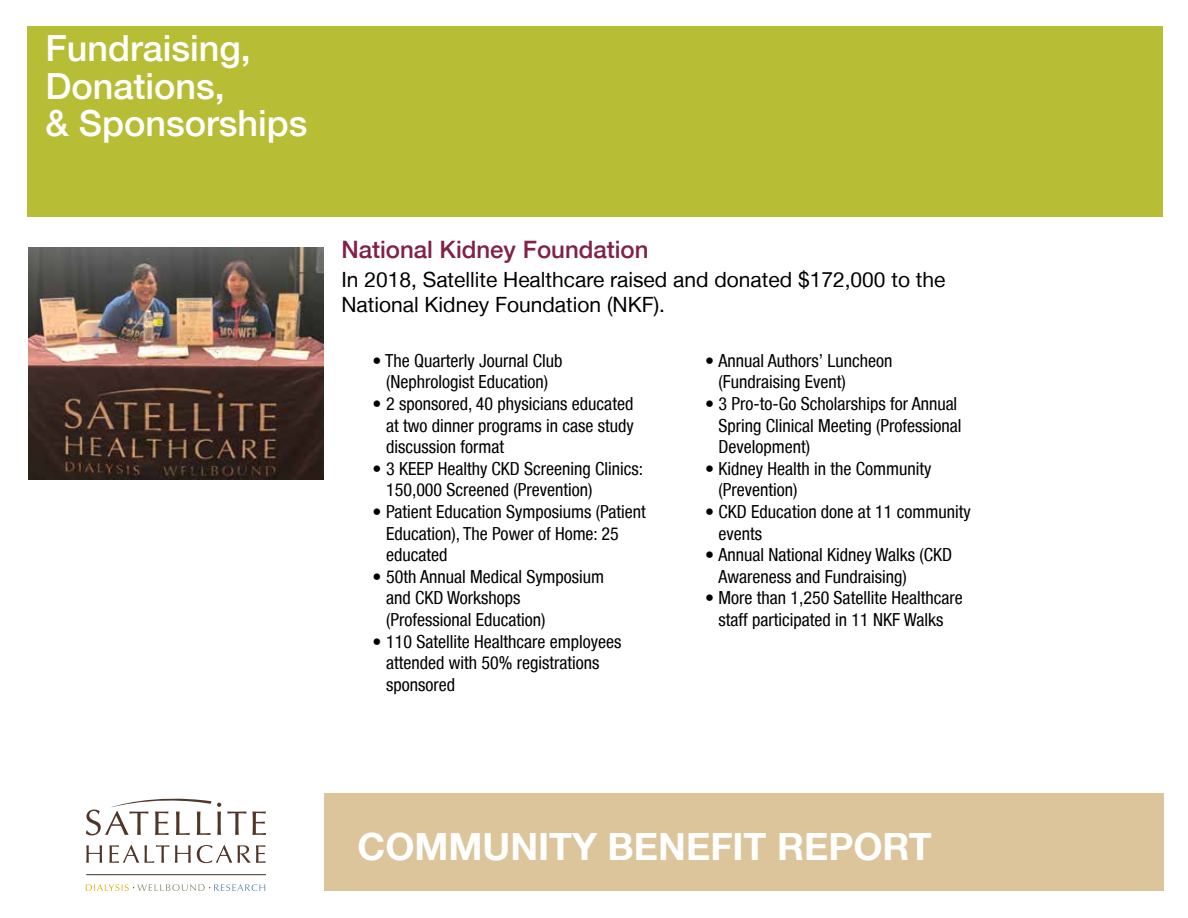
<style>
.page{position:relative;width:1188px;height:918px;background:#fff}
.page>*{position:absolute;margin:0;border:0;box-sizing:border-box;transform-origin:0 0}
.t1{font:700 37.5px "Helvetica Neue LT";color:#fff}
.t2{font:500 36px/37.5px "Helvetica Neue LT";color:#fff}
.t3{font:500 24px "Helvetica Neue LT";color:#812146}
.t4{font:21px/25.2px "Helvetica Neue LT";color:#000}
.t5{font:condensed 18px/21.6px "Helvetica Neue LT";color:#000}
</style>
<div class="page">
<div style="left:324px;top:793px;width:839px;height:98px;background:#dcc59b"></div>
<hr style="left:86px;top:874px;width:180px;height:1px;background:#503629">
<svg style="left:86px;top:845px;width:16px;height:18px"></svg>
<svg style="left:109px;top:845px;width:30px;height:18px"></svg>
<svg style="left:145px;top:845px;width:24px;height:18px"></svg>
<svg style="left:175px;top:845px;width:16px;height:18px"></svg>
<svg style="left:197px;top:845px;width:35px;height:18px"></svg>
<svg style="left:238px;top:845px;width:28px;height:18px"></svg>
<svg style="left:86px;top:798px;width:135px;height:37px"></svg>
<svg style="left:227px;top:811px;width:39px;height:24px"></svg>
<svg style="left:86px;top:884px;width:179px;height:7px"></svg>
<div style="left:28px;top:27px;width:1135px;height:190px;background:#b7bd34"></div>
<img style="left:28px;top:248px;width:296px;height:231px">
<h2 class="t2" style="left:45px;top:29px;width:264px">Fundraising,<br>Donations,<br>&amp; Sponsorships</h2>
<h3 class="t3" style="left:341px;top:235px;width:309px">National Kidney Foundation</h3>
<p class="t4" style="left:341px;top:266px;width:606px">In 2018, Satellite Healthcare raised and donated $172,000 to the<br>National Kidney Foundation (NKF).</p>
<p class="t5" style="left:373px;top:350px;width:191px;text-align:center">• The Quarterly Journal Club (Nephrologist Education)</p>
<p class="t5" style="left:386px;top:393px;width:249px;text-align:justify;text-indent:-14px">• 2 sponsored, 40 physicians educated at two dinner programs in case study discussion format</p>
<p class="t5" style="left:386px;top:458px;width:259px;text-indent:-14px">• 3 KEEP Healthy CKD Screening Clinics:<br>150,000 Screened (Prevention)</p>
<p class="t5" style="left:386px;top:501px;width:261px;text-indent:-14px">• Patient Education Symposiums (Patient<br>Education), The Power of Home: 25 educated</p>
<p class="t5" style="left:386px;top:566px;width:220px;text-indent:-14px">• 50th Annual Medical Symposium and CKD Workshops (Professional Education)</p>
<p class="t5" style="left:386px;top:630px;width:237px;text-indent:-14px">• 110 Satellite Healthcare employees attended with 50% registrations sponsored</p>
<p class="t5" style="left:718px;top:350px;width:175px;text-indent:-14px">• Annual Authors’ Luncheon (Fundraising Event)</p>
<p class="t5" style="left:718px;top:393px;width:244px;text-indent:-14px">• 3 Pro-to-Go Scholarships for Annual<br>Spring Clinical Meeting (Professional<br>Development)</p>
<p class="t5" style="left:718px;top:458px;width:214px;text-indent:-14px">• Kidney Health in the Community (Prevention)</p>
<p class="t5" style="left:718px;top:501px;width:254px;text-indent:-14px">• CKD Education done at 11 community events</p>
<p class="t5" style="left:718px;top:544px;width:235px;text-indent:-14px">• Annual National Kidney Walks (CKD<br>Awareness and Fundraising)</p>
<p class="t5" style="left:705px;top:587px;width:259px;text-align:center">• More than 1,250 Satellite Healthcare staff participated in 11 NKF Walks</p>
<h1 class="t1" style="left:358px;top:824px;width:576px">COMMUNITY BENEFIT REPORT</h1>
</div>
